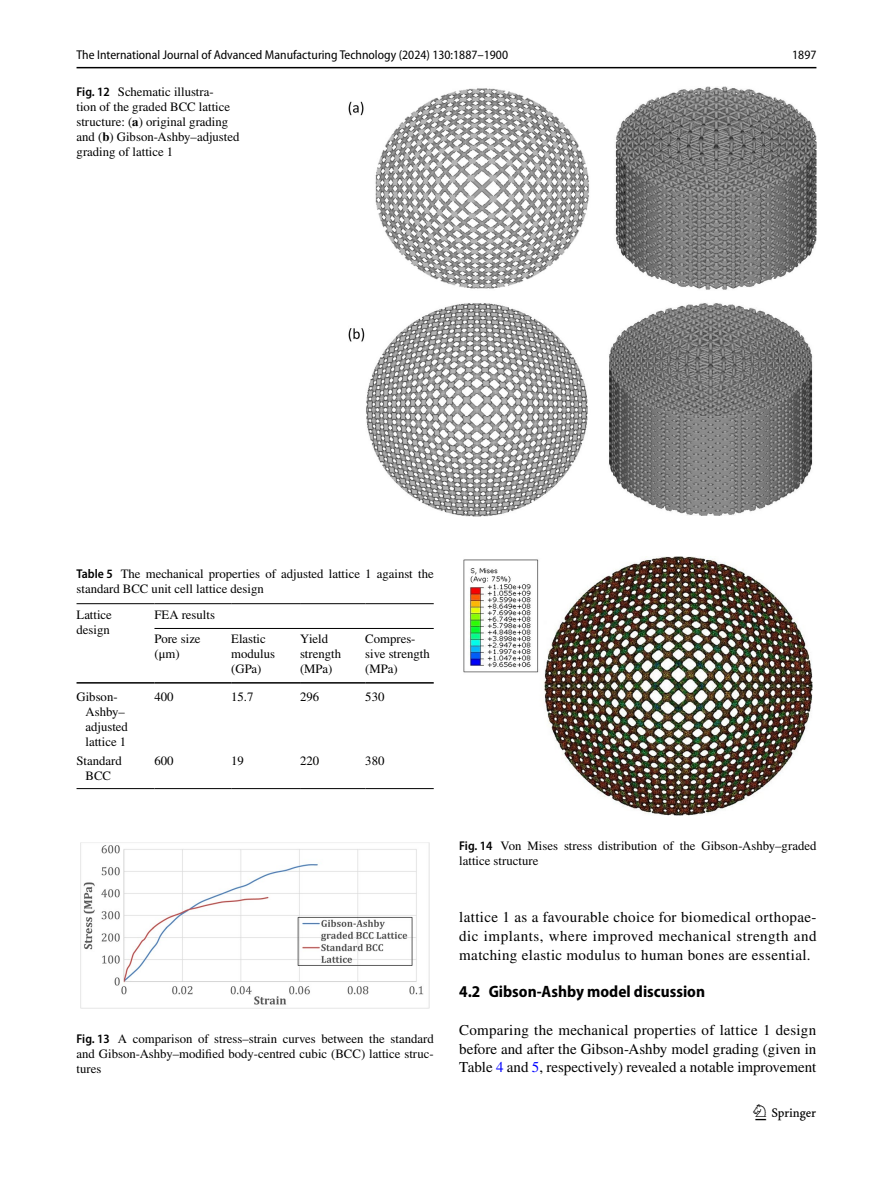
<style>
.page{position:relative;width:893px;height:1187px;background:#fff}
.page>*{position:absolute;margin:0;border:0;box-sizing:border-box;transform-origin:0 0}
.t1{font:22.5px "Springnew Regular 3";color:#000}
.t2{font:700 semi-condensed 16.5px "Myriad Pro";color:#000}
.t3{font:15px/18.8px "STIX";letter-spacing:.01em;color:#000;text-align:justify}
.t4{font:12.75px/15px "STIX";color:#000}
.t5{font:semi-condensed 12.75px "Myriad Pro";color:#000}
.s1{font-family:"Myriad Pro";font-weight:600;font-stretch:semi-condensed}
.s2{font-weight:700}
.s3{color:#00f}
</style>
<div class="page">
<hr style="left:77px;top:67px;width:739px;height:1px;background:#000">
<img style="left:349px;top:87px;width:467px;height:430px">
<hr style="left:77px;top:603px;width:77px;height:1px;background:#000">
<hr style="left:77px;top:682px;width:77px;height:1px;background:#000">
<hr style="left:154px;top:603px;width:77px;height:1px;background:#000">
<hr style="left:231px;top:603px;width:69px;height:1px;background:#000">
<hr style="left:300px;top:603px;width:65px;height:1px;background:#000">
<hr style="left:365px;top:603px;width:69px;height:1px;background:#000">
<hr style="left:154px;top:682px;width:77px;height:1px;background:#000">
<hr style="left:231px;top:682px;width:69px;height:1px;background:#000">
<hr style="left:300px;top:682px;width:65px;height:1px;background:#000">
<hr style="left:365px;top:682px;width:69px;height:1px;background:#000">
<hr style="left:77px;top:788px;width:77px;height:1px;background:#000">
<hr style="left:154px;top:788px;width:77px;height:1px;background:#000">
<hr style="left:231px;top:788px;width:69px;height:1px;background:#000">
<hr style="left:300px;top:788px;width:65px;height:1px;background:#000">
<hr style="left:365px;top:788px;width:69px;height:1px;background:#000">
<hr style="left:154px;top:628px;width:280px;height:1px;background:#000">
<div style="left:77px;top:842px;width:357px;height:166px;background:linear-gradient(to bottom,#f9f9f9,#f9f9f9)"></div>
<img style="left:81px;top:842px;width:348px;height:166px">
<img style="left:463px;top:556px;width:349px;height:259px">
<p class="t5" style="left:77px;top:48px;width:433px">The International Journal of Advanced Manufacturing Technology (2024) 130:1887–1900</p>
<p class="t5" style="left:792px;top:48px;width:26px">1897</p>
<p class="t4" style="left:77px;top:85px;width:164px"><span class="s1">Fig. 12</span> Schematic illustra-<br>tion of the graded BCC lattice structure: (<span class="s2">a</span>) original grading and (<span class="s2">b</span>) Gibson-Ashby–adjusted grading of lattice 1</p>
<p class="t4" style="left:77px;top:567px;width:359px"><span class="s1">Table 5</span> The mechanical properties of adjusted lattice 1 against the standard BCC unit cell lattice design</p>
<p class="t4" style="left:77px;top:607px;width:37px">Lattice design</p>
<p class="t4" style="left:154px;top:603px;width:62px;line-height:24.5px">FEA results<br>Pore size</p>
<p class="t4" style="left:154px;top:647px;width:27px">(μm)</p>
<p class="t4" style="left:231px;top:632px;width:45px">Elastic modulus (GPa)</p>
<p class="t4" style="left:300px;top:632px;width:43px">Yield strength (MPa)</p>
<p class="t4" style="left:365px;top:632px;width:66px">Compres&shy;sive strength (MPa)</p>
<p class="t4" style="left:86px;top:690px;width:44px;text-indent:-9px">Gibson-<br>Ashby– adjusted lattice 1</p>
<p class="t4" style="left:154px;top:690px;width:21px">400</p>
<p class="t4" style="left:231px;top:690px;width:24px">15.7</p>
<p class="t4" style="left:300px;top:690px;width:21px">296</p>
<p class="t4" style="left:365px;top:690px;width:21px">530</p>
<p class="t4" style="left:77px;top:754px;width:47px;text-align:center">Standard<br>BCC</p>
<p class="t4" style="left:154px;top:754px;width:21px">600</p>
<p class="t4" style="left:231px;top:754px;width:14px">19</p>
<p class="t4" style="left:300px;top:754px;width:21px">220</p>
<p class="t4" style="left:365px;top:754px;width:21px">380</p>
<p class="t4" style="left:77px;top:1032px;width:359px;text-align:justify"><span class="s1">Fig. 13</span> A comparison of stress–strain curves between the standard and Gibson-Ashby–modified body-centred cubic (BCC) lattice struc&shy;tures</p>
<p class="t4" style="left:459px;top:839px;width:359px"><span class="s1">Fig. 14</span> Von Mises stress distribution of the Gibson-Ashby–graded lattice structure</p>
<p class="t3" style="left:459px;top:908px;width:359px">lattice 1 as a favourable choice for biomedical orthopae&shy;dic implants, where improved mechanical strength and matching elastic modulus to human bones are essential.</p>
<p class="t2" style="left:459px;top:982px;width:247px">4.2 Gibson‑Ashby model discussion</p>
<p class="t3" style="left:459px;top:1021px;width:359px">Comparing the mechanical properties of lattice 1 design before and after the Gibson-Ashby model grading (given in Table <span class="s3">4</span> and <span class="s3">5</span>, respectively) revealed a notable improvement</p>
<h1 class="t1" style="left:755px;top:1104px;width:62px">1 3</h1>
</div>
